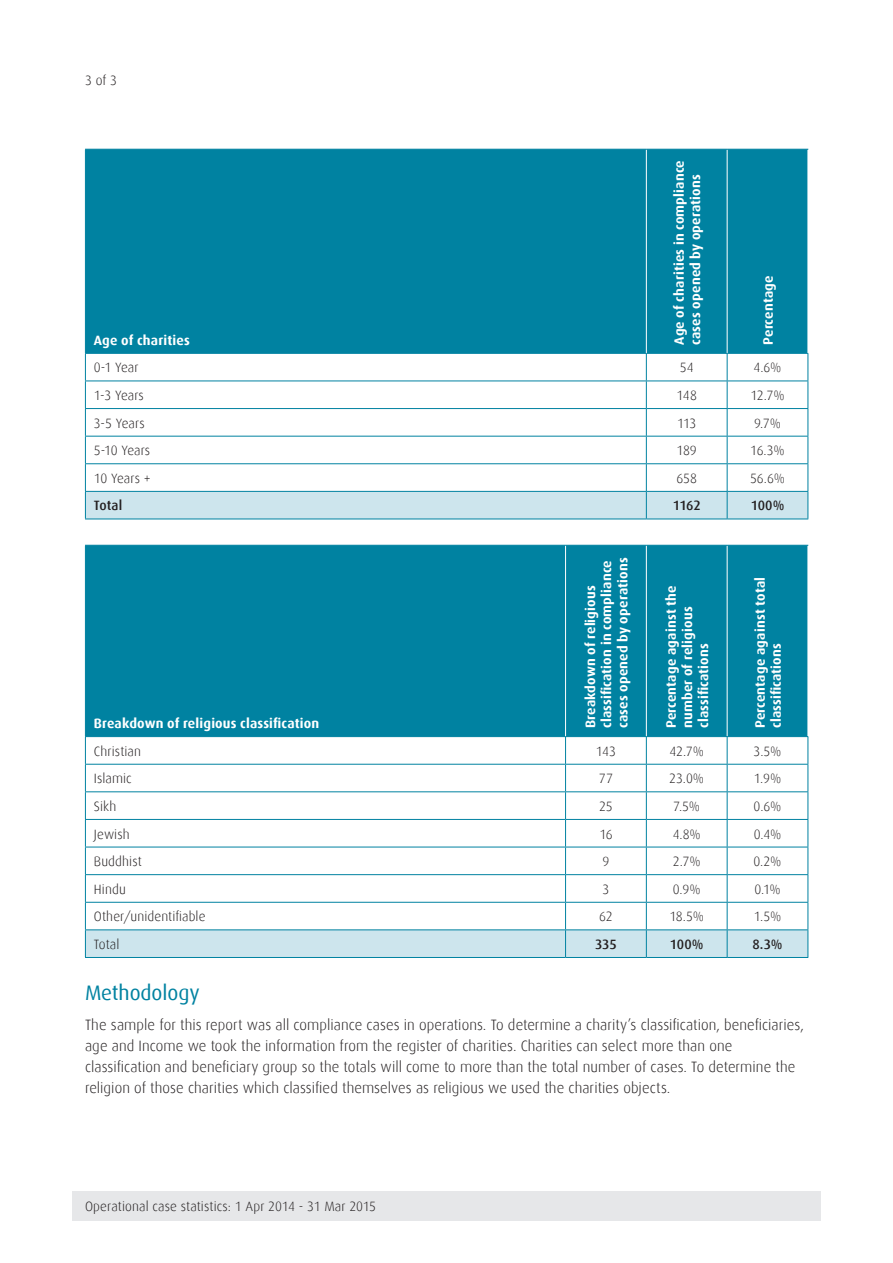
<style>
.page{position:relative;width:893px;height:1263px;background:#fff}
.page>*{position:absolute;margin:0;border:0;box-sizing:border-box;transform-origin:0 0}
.Heading_1{font:21px "Dax";letter-spacing:-.005em;color:#0082a1}
.Body_Text{font:300 15px/21px "Dax";letter-spacing:.005em;color:#231f20}
.Table_Header_-_Left{font:700 13.5px/16.2px "Dax";letter-spacing:.015em;color:#fff}
.Table_Text{font:300 13.5px "Dax";letter-spacing:.01em;color:#231f20}
.Table_Text_-_Centre{font:300 13.5px "Dax";letter-spacing:-.01em;color:#231f20}
.Table_Text_-_Centre-2{font:500 13.5px "Dax";letter-spacing:-.02em;color:#231f20}
.Table_Text-2{font:500 13.5px "Dax";letter-spacing:.005em;color:#231f20}
</style>
<div class="page">
<div style="left:72px;top:1191px;width:749px;height:29px;background:#e6e7e9"></div>
<div style="left:86px;top:150px;width:721px;height:203px;background:#0082a1"></div>
<hr style="left:85px;top:353px;width:561px;height:1px;background:#0082a1">
<hr style="left:646px;top:353px;width:81px;height:1px;background:#0082a1">
<hr style="left:727px;top:353px;width:81px;height:1px;background:#0082a1">
<svg style="left:85px;top:354px;width:723px;height:165px"></svg>
<hr style="left:85px;top:519px;width:561px;height:1px;background:#0082a1">
<hr style="left:646px;top:519px;width:81px;height:1px;background:#0082a1">
<hr style="left:727px;top:519px;width:81px;height:1px;background:#0082a1">
<hr style="left:646px;top:150px;width:1px;height:203px;background:#fff">
<hr style="left:727px;top:150px;width:1px;height:203px;background:#fff">
<hr style="left:85px;top:149px;width:561px;height:1px;background:#0082a1">
<hr style="left:85px;top:150px;width:1px;height:203px;background:#0082a1">
<hr style="left:646px;top:149px;width:81px;height:1px;background:#0082a1">
<hr style="left:727px;top:149px;width:81px;height:1px;background:#0082a1">
<div style="left:86px;top:546px;width:721px;height:190px;background:#0082a1"></div>
<hr style="left:565px;top:546px;width:1px;height:190px;background:#fff">
<hr style="left:646px;top:546px;width:1px;height:190px;background:#fff">
<hr style="left:727px;top:546px;width:1px;height:190px;background:#fff">
<hr style="left:85px;top:545px;width:481px;height:1px;background:#0082a1">
<hr style="left:85px;top:546px;width:1px;height:190px;background:#0082a1">
<hr style="left:566px;top:545px;width:80px;height:1px;background:#0082a1">
<hr style="left:646px;top:545px;width:81px;height:1px;background:#0082a1">
<hr style="left:727px;top:545px;width:81px;height:1px;background:#0082a1">
<hr style="left:85px;top:736px;width:481px;height:1px;background:#0082a1">
<hr style="left:566px;top:736px;width:80px;height:1px;background:#0082a1">
<hr style="left:646px;top:736px;width:81px;height:1px;background:#0082a1">
<hr style="left:727px;top:736px;width:81px;height:1px;background:#0082a1">
<svg style="left:85px;top:737px;width:723px;height:220px"></svg>
<hr style="left:85px;top:957px;width:481px;height:1px;background:#0082a1">
<hr style="left:566px;top:957px;width:80px;height:1px;background:#0082a1">
<hr style="left:646px;top:957px;width:81px;height:1px;background:#0082a1">
<hr style="left:727px;top:957px;width:81px;height:1px;background:#0082a1">
<p class="Table_Text" style="left:85px;top:72px;width:34px">3 of 3</p>
<p class="Table_Header_-_Left" style="left:94px;top:332px;width:97px">Age of charities</p>
<p class="Table_Header_-_Left" style="left:671px;top:345px;width:186px;rotate:-90deg">Age of charities in compliance cases opened by operations</p>
<p class="Table_Header_-_Left" style="left:760px;top:345px;width:71px;rotate:-90deg">Percentage</p>
<p class="Table_Text" style="left:94px;top:360px;width:46px">0-1 Year</p>
<p class="Table_Text_-_Centre" style="left:680px;top:360px;width:15px">54</p>
<p class="Table_Text_-_Centre" style="left:753px;top:360px;width:29px">4.6%</p>
<p class="Table_Text" style="left:94px;top:388px;width:51px">1-3 Years</p>
<p class="Table_Text_-_Centre" style="left:677px;top:388px;width:22px">148</p>
<p class="Table_Text_-_Centre" style="left:750px;top:388px;width:36px">12.7%</p>
<p class="Table_Text" style="left:94px;top:416px;width:52px">3-5 Years</p>
<p class="Table_Text_-_Centre" style="left:677px;top:416px;width:21px">113</p>
<p class="Table_Text_-_Centre" style="left:754px;top:416px;width:29px">9.7%</p>
<p class="Table_Text" style="left:94px;top:443px;width:58px">5-10 Years</p>
<p class="Table_Text_-_Centre" style="left:677px;top:443px;width:22px">189</p>
<p class="Table_Text_-_Centre" style="left:750px;top:443px;width:36px">16.3%</p>
<p class="Table_Text" style="left:94px;top:471px;width:58px">10 Years +</p>
<p class="Table_Text_-_Centre" style="left:676px;top:471px;width:22px">658</p>
<p class="Table_Text_-_Centre" style="left:750px;top:471px;width:37px">56.6%</p>
<p class="Table_Text-2" style="left:94px;top:498px;width:30px">Total</p>
<p class="Table_Text_-_Centre-2" style="left:673px;top:498px;width:30px">1162</p>
<p class="Table_Text_-_Centre-2" style="left:751px;top:498px;width:35px">100%</p>
<p class="Table_Header_-_Left" style="left:94px;top:715px;width:227px">Breakdown of religious classification</p>
<p class="Table_Header_-_Left" style="left:582px;top:728px;width:172px;rotate:-90deg">Breakdown of religious classification in compliance cases opened by operations</p>
<p class="Table_Header_-_Left" style="left:663px;top:728px;width:144px;rotate:-90deg">Percentage against the number of religious classifications</p>
<p class="Table_Header_-_Left" style="left:752px;top:728px;width:153px;rotate:-90deg">Percentage against total classifications</p>
<p class="Table_Text" style="left:94px;top:744px;width:49px">Christian</p>
<p class="Table_Text_-_Centre" style="left:596px;top:744px;width:21px">143</p>
<p class="Table_Text_-_Centre" style="left:669px;top:744px;width:36px">42.7%</p>
<p class="Table_Text_-_Centre" style="left:754px;top:744px;width:29px">3.5%</p>
<p class="Table_Text" style="left:94px;top:771px;width:39px">Islamic</p>
<p class="Table_Text_-_Centre" style="left:599px;top:771px;width:15px">77</p>
<p class="Table_Text_-_Centre" style="left:669px;top:771px;width:37px">23.0%</p>
<p class="Table_Text_-_Centre" style="left:754px;top:771px;width:29px">1.9%</p>
<p class="Table_Text" style="left:94px;top:799px;width:24px">Sikh</p>
<p class="Table_Text_-_Centre" style="left:599px;top:799px;width:15px">25</p>
<p class="Table_Text_-_Centre" style="left:673px;top:799px;width:28px">7.5%</p>
<p class="Table_Text_-_Centre" style="left:754px;top:799px;width:29px">0.6%</p>
<p class="Table_Text" style="left:94px;top:826px;width:37px">Jewish</p>
<p class="Table_Text_-_Centre" style="left:599px;top:826px;width:15px">16</p>
<p class="Table_Text_-_Centre" style="left:673px;top:826px;width:30px">4.8%</p>
<p class="Table_Text_-_Centre" style="left:754px;top:826px;width:29px">0.4%</p>
<p class="Table_Text" style="left:94px;top:854px;width:49px">Buddhist</p>
<p class="Table_Text_-_Centre" style="left:602px;top:854px;width:8px">9</p>
<p class="Table_Text_-_Centre" style="left:673px;top:854px;width:29px">2.7%</p>
<p class="Table_Text_-_Centre" style="left:753px;top:854px;width:30px">0.2%</p>
<p class="Table_Text" style="left:94px;top:882px;width:33px">Hindu</p>
<p class="Table_Text_-_Centre" style="left:602px;top:882px;width:8px">3</p>
<p class="Table_Text_-_Centre" style="left:673px;top:882px;width:29px">0.9%</p>
<p class="Table_Text_-_Centre" style="left:754px;top:882px;width:28px">0.1%</p>
<p class="Table_Text" style="left:94px;top:909px;width:113px">Other/unidentifiable</p>
<p class="Table_Text_-_Centre" style="left:599px;top:909px;width:15px">62</p>
<p class="Table_Text_-_Centre" style="left:669px;top:909px;width:36px">18.5%</p>
<p class="Table_Text_-_Centre" style="left:754px;top:909px;width:29px">1.5%</p>
<p class="Table_Text" style="left:94px;top:937px;width:27px">Total</p>
<p class="Table_Text_-_Centre-2" style="left:595px;top:937px;width:23px">335</p>
<p class="Table_Text_-_Centre-2" style="left:670px;top:937px;width:35px">100%</p>
<p class="Table_Text_-_Centre-2" style="left:752px;top:937px;width:32px">8.3%</p>
<p class="Heading_1" style="left:85px;top:981px;width:116px">Methodology</p>
<p class="Body_Text" style="left:85px;top:1014px;width:720px">The sample for this report was all compliance cases in operations. To determine a charity’s classification, beneficiaries, age and Income we took the information from the register of charities. Charities can select more than one classification and beneficiary group so the totals will come to more than the total number of cases. To determine the religion of those charities which classified themselves as religious we used the charities objects.</p>
<p class="Table_Text" style="left:85px;top:1199px;width:293px">Operational case statistics: 1 Apr 2014 - 31 Mar 2015</p>
</div>
